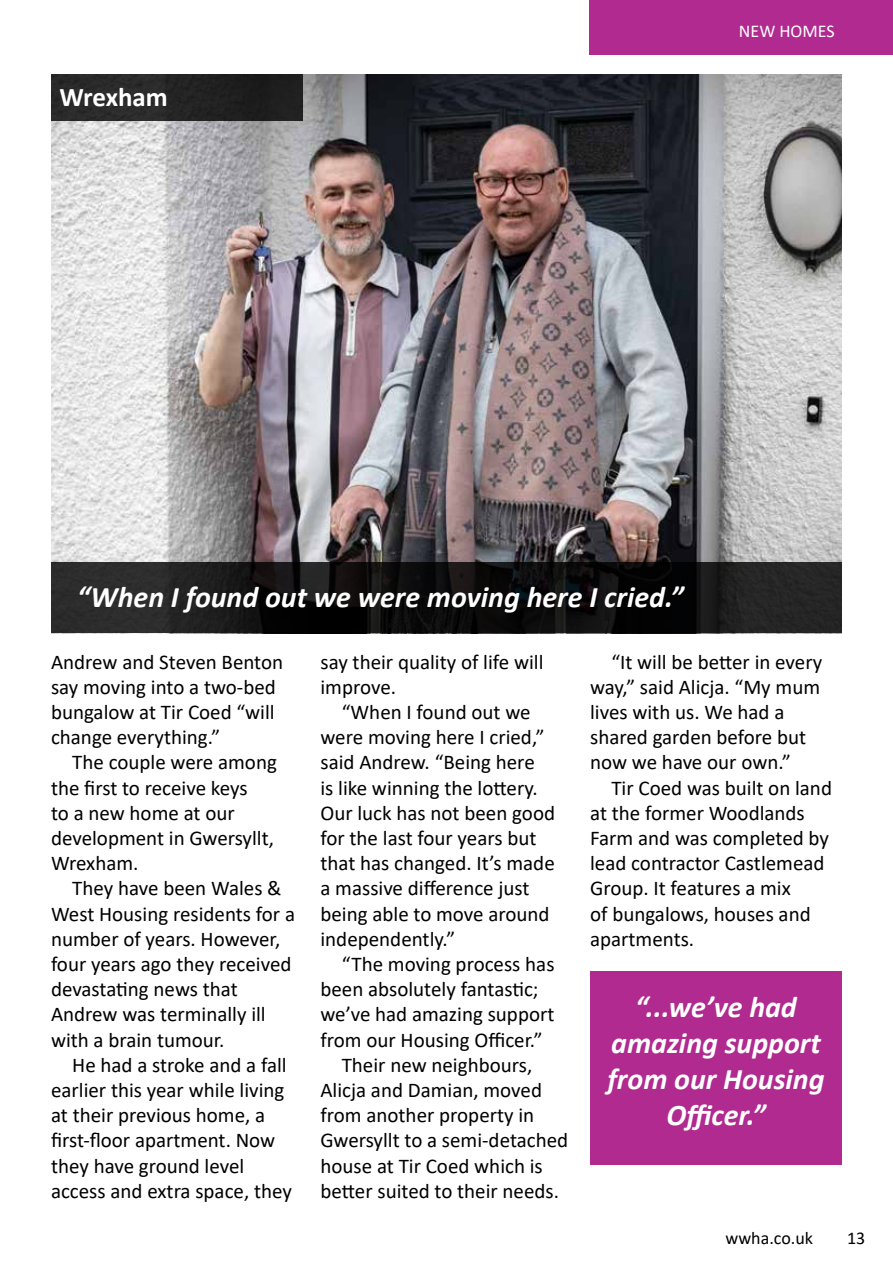
<style>
.page{position:relative;width:893px;height:1263px;background:#fff}
.page>*{position:absolute;margin:0;border:0;box-sizing:border-box;transform-origin:0 0}
.t1{font:italic 700 30px/36px "Calibri";color:#fff;text-align:center}
.t2{font:700 27px "Calibri";letter-spacing:-.005em;color:#fff}
.t3{font:21px/25.2px "Calibri";color:#000}
.t4{font:18px "Calibri";color:#000}
.t5{font:18px "Calibri";color:#fff}
</style>
<div class="page">
<img style="left:51px;top:74px;width:791px;height:488px">
<div style="left:589px;top:0;width:304px;height:54px;background:#b02a90"></div>
<svg style="left:51px;top:562px;width:791px;height:71px;background:#161616"></svg>
<div style="left:51px;top:74px;width:252px;height:47px;background:#242425"></div>
<div style="left:590px;top:971px;width:252px;height:194px;background:#b02a90"></div>
<p class="t2" style="left:60px;top:78px;width:110px">Wrexham</p>
<p class="t5" style="left:739px;top:19px;width:97px">NEW HOMES</p>
<h1 class="t1" style="left:77px;top:578px;width:608px">“When I found out we were moving here I cried.”</h1>
<p class="t3" style="left:51px;top:648px;width:234px">Andrew and Steven Benton say moving into a two-bed bungalow at Tir Coed “will change everything.”</p>
<p class="t3" style="left:51px;top:749px;width:227px;text-indent:21px">The couple were among the first to receive keys<br>to a new home at our development in Gwersyllt,<br>Wrexham.</p>
<p class="t3" style="left:51px;top:875px;width:246px;text-indent:21px">They have been Wales &amp;<br>West Housing residents for a number of years. However, four years ago they received devastating news that<br>Andrew was terminally ill with a brain tumour.</p>
<p class="t3" style="left:51px;top:1052px;width:242px;text-indent:21px">He had a stroke and a fall earlier this year while living at their previous home, a first-floor apartment. Now they have ground level access and extra space, they</p>
<p class="t3" style="left:320px;top:648px;width:224px">say their quality of life will improve.</p>
<p class="t3" style="left:320px;top:699px;width:236px;text-indent:21px">“When I found out we were moving here I cried,” said Andrew. “Being here<br>is like winning the lottery.<br>Our luck has not been good for the last four years but that has changed. It’s made a massive difference just being able to move around independently.”</p>
<p class="t3" style="left:342px;top:951px;width:214px">“The moving process has</p>
<p class="t3" style="left:320px;top:976px;width:220px">been absolutely fantastic;</p>
<p class="t3" style="left:320px;top:1001px;width:235px">we’ve had amazing support</p>
<p class="t3" style="left:320px;top:1026px;width:223px">from our Housing Officer.”</p>
<p class="t3" style="left:342px;top:1052px;width:192px">Their new neighbours,</p>
<p class="t3" style="left:320px;top:1077px;width:223px">Alicja and Damian, moved</p>
<p class="t3" style="left:320px;top:1102px;width:215px">from another property in</p>
<p class="t3" style="left:320px;top:1127px;width:249px">Gwersyllt to a semi-detached</p>
<p class="t3" style="left:320px;top:1152px;width:224px">house at Tir Coed which is</p>
<p class="t3" style="left:320px;top:1178px;width:240px">better suited to their needs.</p>
<p class="t3" style="left:590px;top:648px;width:234px;text-indent:21px">“It will be better in every way,” said Alicja. “My mum lives with us. We had a shared garden before but now we have our own.”</p>
<p class="t3" style="left:590px;top:774px;width:243px;text-indent:21px">Tir Coed was built on land at the former Woodlands<br>Farm and was completed by lead contractor Castlemead<br>Group. It features a mix<br>of bungalows, houses and apartments.</p>
<h1 class="t1" style="left:607px;top:988px;width:219px">“...we’ve had amazing support from our Housing<br>Officer.”</h1>
<p class="t4" style="left:725px;top:1225px;width:89px">wwha.co.uk</p>
<p class="t4" style="left:847px;top:1225px;width:20px">13</p>
</div>
